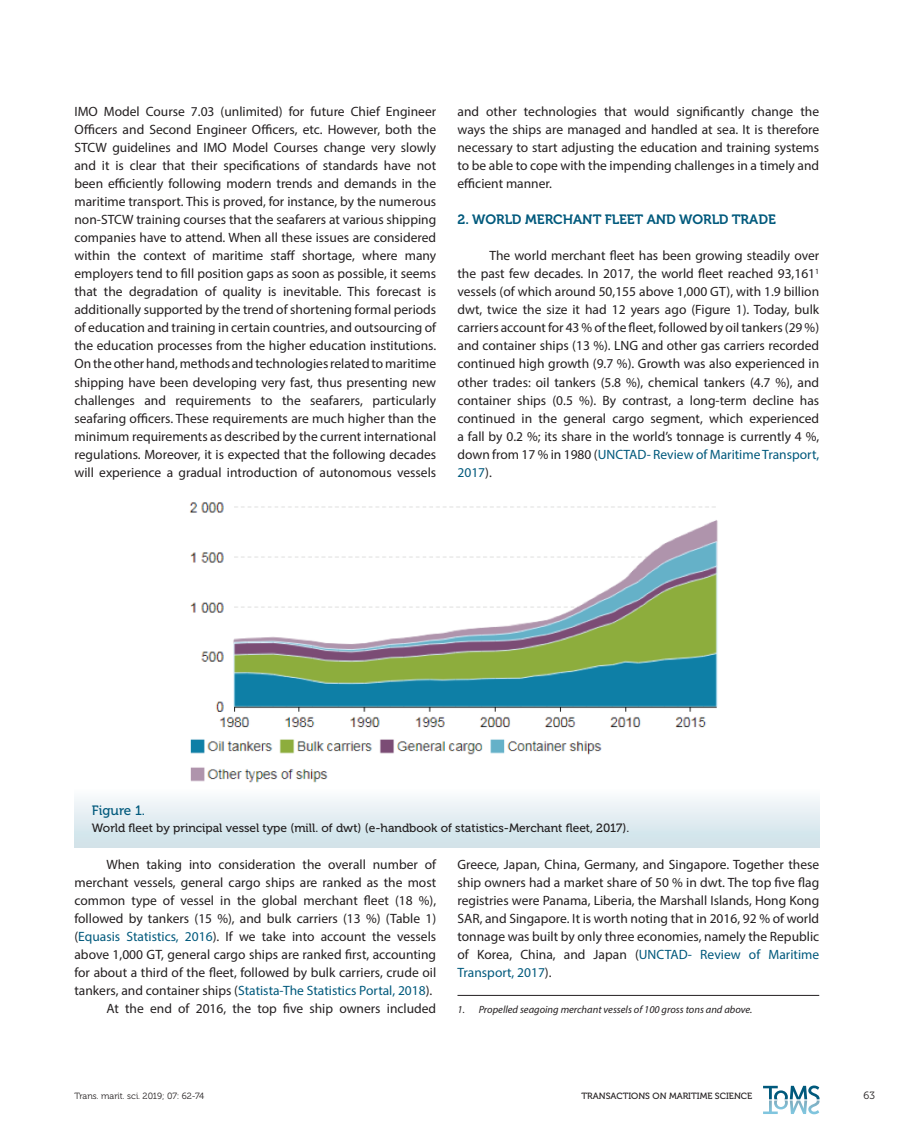
<style>
.page{position:relative;width:915px;height:1127px;background:#fff}
.page>*{position:absolute;margin:0;border:0;box-sizing:border-box;transform-origin:0 0}
.t1{font:13.5px/18px "Myriad Pro";color:#231f20;text-align:justify}
.t2{font:13.5px "Museo 700";color:#00597c}
.t3{font:13.5px "Museo 500";color:#00597c}
.t4{font:12px "Museo 500";color:#231f20}
.t5{font:italic 10.5px "Myriad Pro";color:#231f20}
.t6{font:10.5px "Museo 300";color:#231f20}
.t7{font:9px "Museo 300";color:#231f20}
.t8{font:9px "Museo 500";color:#231f20}
.s1{color:#00597c}
</style>
<div class="page">
<svg style="left:763px;top:1085px;width:56px;height:29px"></svg>
<div style="left:74px;top:787px;width:745px;height:60px;background:linear-gradient(to bottom,#fdfdfe,#cde1e8)"></div>
<img style="left:190px;top:502px;width:528px;height:281px">
<hr style="left:457px;top:995px;width:362px;height:1px;background:#231f20">
<p class="t1" style="left:74px;top:103px;width:363px">IMO Model Course 7.03 (unlimited) for future Chief Engineer Officers and Second Engineer Officers, etc. However, both the STCW guidelines and IMO Model Courses change very slowly and it is clear that their specifications of standards have not been efficiently following modern trends and demands in the maritime transport. This is proved, for instance, by the numerous non-STCW training courses that the seafarers at various shipping companies have to attend. When all these issues are considered within the context of maritime staff shortage, where many employers tend to fill position gaps as soon as possible, it seems that the degradation of quality is inevitable. This forecast is additionally supported by the trend of shortening formal periods of education and training in certain countries, and outsourcing of the education processes from the higher education institutions.<br>On the other hand, methods and technologies related to maritime shipping have been developing very fast, thus presenting new challenges and requirements to the seafarers, particularly seafaring officers. These requirements are much higher than the minimum requirements as described by the current international regulations. Moreover, it is expected that the following decades will experience a gradual introduction of autonomous vessels</p>
<p class="t1" style="left:457px;top:103px;width:363px">and other technologies that would significantly change the ways the ships are managed and handled at sea. It is therefore necessary to start adjusting the education and training systems to be able to cope with the impending challenges in a timely and efficient manner.</p>
<p class="t2" style="left:457px;top:212px;width:320px">2. WORLD MERCHANT FLEET AND WORLD TRADE</p>
<p class="t1" style="left:457px;top:247px;width:363px;text-indent:32px">The world merchant fleet has been growing steadily over the past few decades. In 2017, the world fleet reached 93,161<sup>1 </sup>vessels (of which around 50,155 above 1,000 GT), with 1.9 billion dwt, twice the size it had 12 years ago (Figure 1). Today, bulk carriers account for 43 % of the fleet, followed by oil tankers (29 %) and container ships (13 %). LNG and other gas carriers recorded continued high growth (9.7 %). Growth was also experienced in other trades: oil tankers (5.8 %), chemical tankers (4.7 %), and container ships (0.5 %). By contrast, a long-term decline has continued in the general cargo segment, which experienced a fall by 0.2 %; its share in the world’s tonnage is currently 4 %, down from 17 % in 1980 (<span class="s1">UNCTAD- Review of Maritime Transport, 2017</span>).</p>
<p class="t3" style="left:92px;top:803px;width:55px">Figure 1.</p>
<p class="t4" style="left:92px;top:821px;width:538px">World fleet by principal vessel type (mill. of dwt) (e-handbook of statistics-Merchant fleet, 2017).</p>
<p class="t1" style="left:74px;top:855px;width:363px;text-align:right">When taking into consideration the overall number of merchant vessels, general cargo ships are ranked as the most common type of vessel in the global merchant fleet (18 %), followed by tankers (15 %), and bulk carriers (13 %) (Table 1) (<span class="s1">Equasis Statistics, 2016</span>). If we take into account the vessels above 1,000 GT, general cargo ships are ranked first, accounting for about a third of the fleet, followed by bulk carriers, crude oil tankers, and container ships (<span class="s1">Statista-The Statistics Portal, 2018</span>).<br>At the end of 2016, the top five ship owners included</p>
<p class="t1" style="left:457px;top:855px;width:363px">Greece, Japan, China, Germany, and Singapore. Together these ship owners had a market share of 50 % in dwt. The top five flag registries were Panama, Liberia, the Marshall Islands, Hong Kong SAR, and Singapore. It is worth noting that in 2016, 92 % of world tonnage was built by only three economies, namely the Republic of Korea, China, and Japan (<span class="s1">UNCTAD- Review of Maritime Transport, 2017</span>).</p>
<p class="t5" style="left:457px;top:1002px;width:296px">1. Propelled seagoing merchant vessels of 100 gross tons and above.</p>
<p class="t7" style="left:74px;top:1091px;width:131px">Trans. marit. sci. 2019; 07: 62-74</p>
<p class="t8" style="left:581px;top:1091px;width:172px">TRANSACTIONS ON MARITIME SCIENCE</p>
<p class="t6" style="left:863px;top:1090px;width:13px">63</p>
</div>
